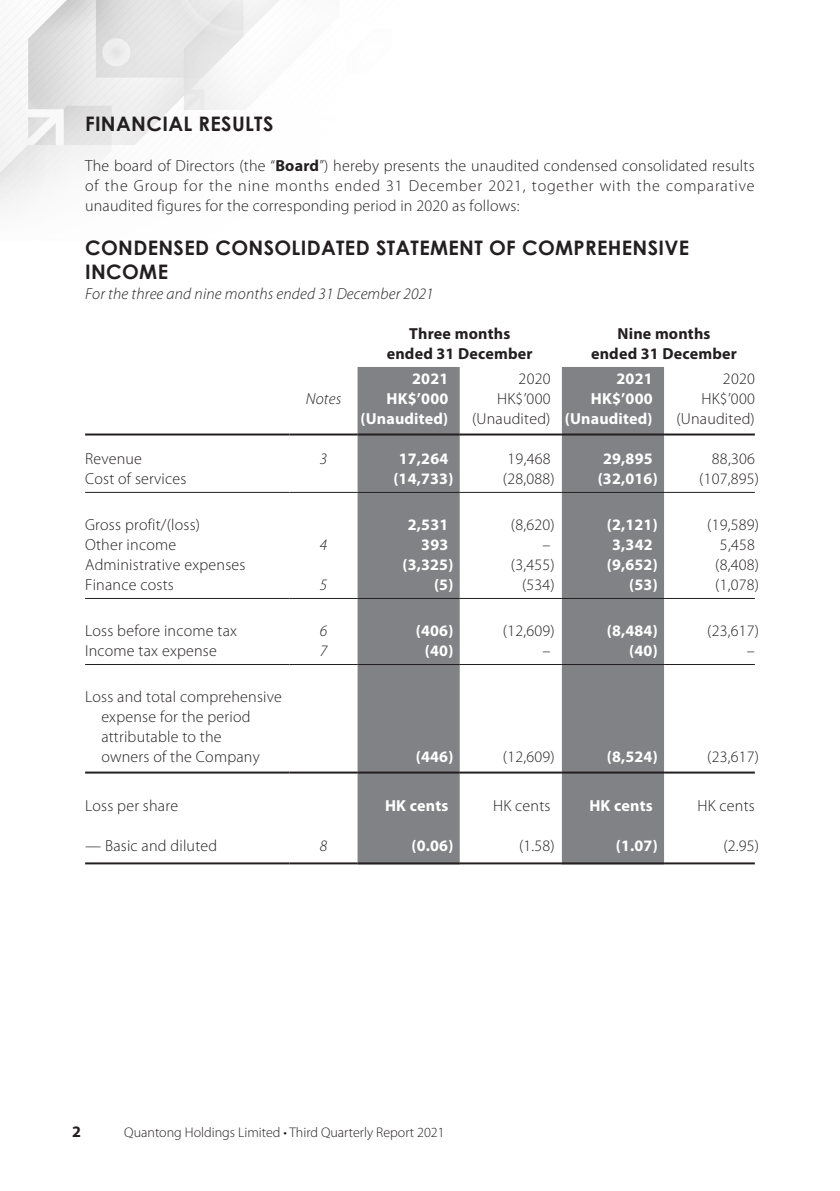
<style>
.page{position:relative;width:840px;height:1191px;background:#fff}
.page>*{position:absolute;margin:0;border:0;box-sizing:border-box;transform-origin:0 0}
._01_H1{font:700 20px/24px "Century Gothic";letter-spacing:.015em;color:#231f20}
._50_Table_txt{font:300 16px "Myriad Pro";letter-spacing:.015em;color:#231f20}
._00_txt{font:300 16px/20px "Myriad Pro";letter-spacing:.015em;color:#231f20;text-align:justify}
._50_Table_txt-2{font:700 16px "Myriad Pro";letter-spacing:.01em;color:#fff}
._50_Table_txt-3{font:700 16px "Myriad Pro";letter-spacing:.01em;color:#231f20}
._00_txt-2{font:italic 300 16px "Myriad Pro";letter-spacing:.01em;color:#231f20}
._50_Table_txt-4{font:italic 300 16px "Myriad Pro";letter-spacing:.01em;color:#231f20}
.t1{font:300 14px "Myriad Pro";color:#231f20}
.s1{font-weight:700}
</style>
<div class="page">
<img style="left:0;top:0;width:279px;height:207px">
<svg style="left:357px;top:367px;width:306px;height:495px;fill:#808285"></svg>
<hr style="left:85px;top:433px;width:204px;height:2px;background:#231f20">
<hr style="left:289px;top:433px;width:68px;height:2px;background:#231f20">
<hr style="left:357px;top:433px;width:102px;height:2px;background:#231f20">
<hr style="left:459px;top:433px;width:102px;height:2px;background:#231f20">
<hr style="left:561px;top:433px;width:102px;height:2px;background:#231f20">
<hr style="left:663px;top:433px;width:91px;height:2px;background:#231f20">
<hr style="left:85px;top:492px;width:204px;height:1px;background:#231f20">
<hr style="left:289px;top:492px;width:68px;height:1px;background:#231f20">
<hr style="left:357px;top:492px;width:102px;height:1px;background:#231f20">
<hr style="left:459px;top:492px;width:102px;height:1px;background:#231f20">
<hr style="left:561px;top:492px;width:102px;height:1px;background:#231f20">
<hr style="left:663px;top:492px;width:91px;height:1px;background:#231f20">
<hr style="left:85px;top:598px;width:204px;height:1px;background:#231f20">
<hr style="left:289px;top:598px;width:68px;height:1px;background:#231f20">
<hr style="left:357px;top:598px;width:102px;height:1px;background:#231f20">
<hr style="left:459px;top:598px;width:102px;height:1px;background:#231f20">
<hr style="left:561px;top:598px;width:102px;height:1px;background:#231f20">
<hr style="left:663px;top:598px;width:91px;height:1px;background:#231f20">
<hr style="left:85px;top:664px;width:204px;height:1px;background:#231f20">
<hr style="left:289px;top:664px;width:68px;height:1px;background:#231f20">
<hr style="left:357px;top:664px;width:102px;height:1px;background:#231f20">
<hr style="left:459px;top:664px;width:102px;height:1px;background:#231f20">
<hr style="left:561px;top:664px;width:102px;height:1px;background:#231f20">
<hr style="left:663px;top:664px;width:91px;height:1px;background:#231f20">
<hr style="left:85px;top:771px;width:204px;height:2px;background:#231f20">
<hr style="left:289px;top:771px;width:68px;height:2px;background:#231f20">
<hr style="left:357px;top:771px;width:102px;height:2px;background:#231f20">
<hr style="left:459px;top:771px;width:102px;height:2px;background:#231f20">
<hr style="left:561px;top:771px;width:102px;height:2px;background:#231f20">
<hr style="left:663px;top:771px;width:91px;height:2px;background:#231f20">
<hr style="left:85px;top:862px;width:204px;height:2px;background:#231f20">
<hr style="left:289px;top:862px;width:68px;height:2px;background:#231f20">
<hr style="left:357px;top:862px;width:102px;height:2px;background:#231f20">
<hr style="left:459px;top:862px;width:102px;height:2px;background:#231f20">
<hr style="left:561px;top:862px;width:102px;height:2px;background:#231f20">
<hr style="left:663px;top:862px;width:91px;height:2px;background:#231f20">
<p class="_01_H1" style="left:85px;top:110px;width:190px">FINANCIAL RESULTS</p>
<p class="_00_txt" style="left:85px;top:155px;width:670px">The board of Directors (the “<span class="s1">Board</span>”) hereby presents the unaudited condensed consolidated results of the Group for the nine months ended 31 December 2021, together with the comparative unaudited figures for the corresponding period in 2020 as follows:</p>
<p class="_01_H1" style="left:85px;top:234px;width:605px">CONDENSED CONSOLIDATED STATEMENT OF COMPREHENSIVE<br>INCOME</p>
<p class="_00_txt-2" style="left:85px;top:284px;width:350px">For the three and nine months ended 31 December 2021</p>
<p class="_50_Table_txt-3" style="left:409px;top:323px;width:103px">Three months</p>
<p class="_50_Table_txt-3" style="left:617px;top:323px;width:94px">Nine months</p>
<p class="_50_Table_txt-3" style="left:386px;top:343px;width:147px">ended 31 December</p>
<p class="_50_Table_txt-3" style="left:590px;top:343px;width:147px">ended 31 December</p>
<p class="_50_Table_txt-2" style="left:412px;top:368px;width:38px">2021</p>
<p class="_50_Table_txt" style="left:518px;top:369px;width:33px">2020</p>
<p class="_50_Table_txt-2" style="left:616px;top:368px;width:38px">2021</p>
<p class="_50_Table_txt" style="left:722px;top:369px;width:33px">2020</p>
<p class="_50_Table_txt-4" style="left:305px;top:389px;width:37px">Notes</p>
<p class="_50_Table_txt-2" style="left:386px;top:388px;width:63px">HK$’000</p>
<p class="_50_Table_txt" style="left:497px;top:389px;width:55px">HK$’000</p>
<p class="_50_Table_txt-2" style="left:590px;top:388px;width:63px">HK$’000</p>
<p class="_50_Table_txt" style="left:701px;top:389px;width:55px">HK$’000</p>
<p class="_50_Table_txt-2" style="left:360px;top:408px;width:89px">(Unaudited)</p>
<p class="_50_Table_txt" style="left:472px;top:409px;width:80px">(Unaudited)</p>
<p class="_50_Table_txt-2" style="left:564px;top:408px;width:89px">(Unaudited)</p>
<p class="_50_Table_txt" style="left:676px;top:409px;width:80px">(Unaudited)</p>
<p class="_50_Table_txt" style="left:85px;top:449px;width:58px">Revenue</p>
<p class="_50_Table_txt-4" style="left:319px;top:449px;width:9px">3</p>
<p class="_50_Table_txt-2" style="left:398px;top:448px;width:51px">17,264</p>
<p class="_50_Table_txt" style="left:507px;top:449px;width:44px">19,468</p>
<p class="_50_Table_txt-2" style="left:602px;top:448px;width:51px">29,895</p>
<p class="_50_Table_txt" style="left:711px;top:449px;width:44px">88,306</p>
<p class="_50_Table_txt" style="left:85px;top:469px;width:103px">Cost of services</p>
<p class="_50_Table_txt-2" style="left:393px;top:468px;width:61px">(14,733)</p>
<p class="_50_Table_txt" style="left:502px;top:469px;width:53px">(28,088)</p>
<p class="_50_Table_txt-2" style="left:597px;top:468px;width:61px">(32,016)</p>
<p class="_50_Table_txt" style="left:698px;top:469px;width:61px">(107,895)</p>
<p class="_50_Table_txt" style="left:85px;top:515px;width:116px">Gross profit/(loss)</p>
<p class="_50_Table_txt-2" style="left:407px;top:514px;width:42px">2,531</p>
<p class="_50_Table_txt" style="left:510px;top:515px;width:45px">(8,620)</p>
<p class="_50_Table_txt-2" style="left:606px;top:514px;width:52px">(2,121)</p>
<p class="_50_Table_txt" style="left:706px;top:515px;width:53px">(19,589)</p>
<p class="_50_Table_txt" style="left:85px;top:535px;width:92px">Other income</p>
<p class="_50_Table_txt-4" style="left:319px;top:535px;width:9px">4</p>
<p class="_50_Table_txt-2" style="left:421px;top:534px;width:29px">393</p>
<p class="_50_Table_txt" style="left:542px;top:535px;width:9px">–</p>
<p class="_50_Table_txt-2" style="left:611px;top:534px;width:42px">3,342</p>
<p class="_50_Table_txt" style="left:719px;top:535px;width:36px">5,458</p>
<p class="_50_Table_txt" style="left:85px;top:555px;width:162px">Administrative expenses</p>
<p class="_50_Table_txt-2" style="left:402px;top:554px;width:52px">(3,325)</p>
<p class="_50_Table_txt" style="left:510px;top:555px;width:45px">(3,455)</p>
<p class="_50_Table_txt-2" style="left:606px;top:554px;width:52px">(9,652)</p>
<p class="_50_Table_txt" style="left:714px;top:555px;width:45px">(8,408)</p>
<p class="_50_Table_txt" style="left:85px;top:575px;width:90px">Finance costs</p>
<p class="_50_Table_txt-4" style="left:319px;top:575px;width:9px">5</p>
<p class="_50_Table_txt-2" style="left:434px;top:574px;width:21px">(5)</p>
<p class="_50_Table_txt" style="left:521px;top:575px;width:34px">(534)</p>
<p class="_50_Table_txt-2" style="left:629px;top:574px;width:30px">(53)</p>
<p class="_50_Table_txt" style="left:714px;top:575px;width:45px">(1,078)</p>
<p class="_50_Table_txt" style="left:85px;top:621px;width:153px">Loss before income tax</p>
<p class="_50_Table_txt-4" style="left:319px;top:621px;width:9px">6</p>
<p class="_50_Table_txt-2" style="left:415px;top:620px;width:39px">(406)</p>
<p class="_50_Table_txt" style="left:502px;top:621px;width:53px">(12,609)</p>
<p class="_50_Table_txt-2" style="left:606px;top:620px;width:52px">(8,484)</p>
<p class="_50_Table_txt" style="left:706px;top:621px;width:53px">(23,617)</p>
<p class="_50_Table_txt" style="left:85px;top:641px;width:133px">Income tax expense</p>
<p class="_50_Table_txt-4" style="left:319px;top:641px;width:9px">7</p>
<p class="_50_Table_txt-2" style="left:424px;top:640px;width:30px">(40)</p>
<p class="_50_Table_txt" style="left:542px;top:641px;width:9px">–</p>
<p class="_50_Table_txt-2" style="left:629px;top:640px;width:30px">(40)</p>
<p class="_50_Table_txt" style="left:746px;top:641px;width:9px">–</p>
<p class="_50_Table_txt" style="left:85px;top:687px;width:198px">Loss and total comprehensive</p>
<p class="_50_Table_txt" style="left:101px;top:707px;width:150px">expense for the period</p>
<p class="_50_Table_txt" style="left:101px;top:727px;width:122px">attributable to the</p>
<p class="_50_Table_txt" style="left:101px;top:747px;width:160px">owners of the Company</p>
<p class="_50_Table_txt-2" style="left:415px;top:746px;width:39px">(446)</p>
<p class="_50_Table_txt" style="left:502px;top:747px;width:53px">(12,609)</p>
<p class="_50_Table_txt-2" style="left:606px;top:746px;width:52px">(8,524)</p>
<p class="_50_Table_txt" style="left:706px;top:747px;width:53px">(23,617)</p>
<p class="_50_Table_txt" style="left:85px;top:796px;width:94px">Loss per share</p>
<p class="_50_Table_txt-2" style="left:385px;top:795px;width:65px">HK cents</p>
<p class="_50_Table_txt" style="left:492px;top:796px;width:59px">HK cents</p>
<p class="_50_Table_txt-2" style="left:589px;top:795px;width:65px">HK cents</p>
<p class="_50_Table_txt" style="left:697px;top:796px;width:59px">HK cents</p>
<p class="_50_Table_txt" style="left:85px;top:836px;width:133px">— Basic and diluted</p>
<p class="_50_Table_txt-4" style="left:319px;top:836px;width:9px">8</p>
<p class="_50_Table_txt-2" style="left:411px;top:835px;width:43px">(0.06)</p>
<p class="_50_Table_txt" style="left:518px;top:836px;width:37px">(1.58)</p>
<p class="_50_Table_txt-2" style="left:615px;top:835px;width:43px">(1.07)</p>
<p class="_50_Table_txt" style="left:722px;top:836px;width:37px">(2.95)</p>
<p class="_50_Table_txt-3" style="left:72px;top:1121px;width:10px">2</p>
<p class="t1" style="left:124px;top:1123px;width:321px">Quantong Holdings Limited • Third Quarterly Report 2021</p>
</div>
